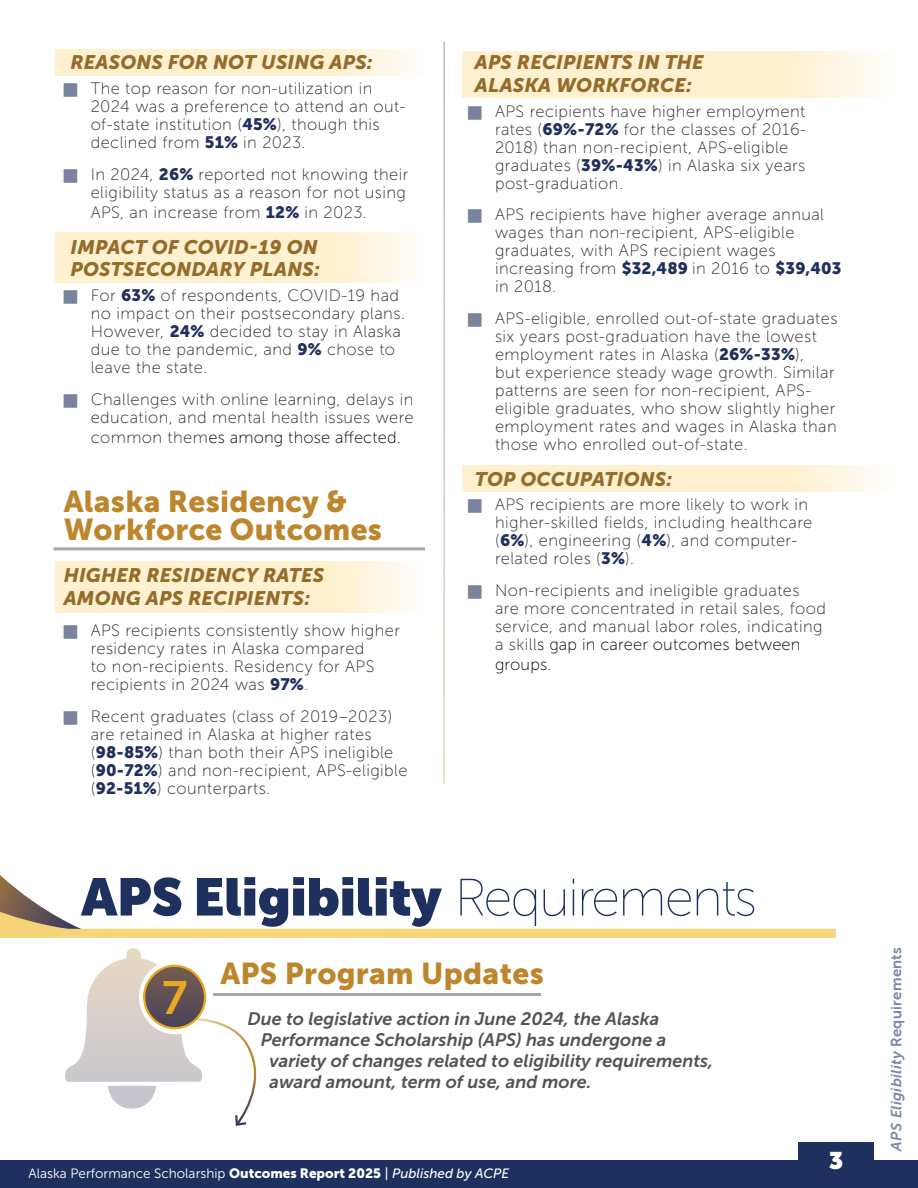
<style>
.page{position:relative;width:918px;height:1188px;background:#fff}
.page>*{position:absolute;margin:0;border:0;box-sizing:border-box;transform-origin:0 0}
.t1{font:900 52.5px "Museo Sans Display";color:#1e305e}
.t2{font:46.5px "Museo Sans 700";color:#e7aa22}
.t3{font:30px/28.5px "Museo Sans 900";letter-spacing:.01em;color:#bd862c}
.t4{font:900 24px "Museo Sans Display";color:#fff}
.t5{font:italic 19.5px/22.5px "Museo Sans 900";letter-spacing:.01em;color:#946c2b}
.t6{font:italic 18px "Museo Sans 700";color:#535353}
.t7{font:16.5px/18px "Museo Sans 100";letter-spacing:.025em;color:#292829}
.t8{font:16.5px "Museo Sans 100";letter-spacing:.01em;color:#000101}
.t9{font:italic 15px "Museo Sans Rounded 700";letter-spacing:.02em;color:#7789a9}
.t10{font:13.5px "Museo Sans 300";color:#fff}
.s1{font-family:"Museo Sans 900";color:#1f305d}
.s2{color:#292829}
.s3{color:#000101}
.s4{font-weight:300}
.s5{font-family:"Museo Sans 900"}
.s6{font-family:"Museo Sans 500";font-style:italic}
.s7{font-style:normal}
</style>
<div class="page">
<div style="left:0;top:1160px;width:918px;height:28px;background:#1e305e"></div>
<div style="left:798px;top:1142px;width:76px;height:41px;background:#1e305e"></div>
<svg style="left:55px;top:49px;width:354px;height:27px;fill:#fff1d0"></svg>
<svg style="left:55px;top:561px;width:352px;height:52px;fill:#fff1d0"></svg>
<svg style="left:55px;top:232px;width:352px;height:51px;fill:#fff1d0"></svg>
<svg style="left:462px;top:465px;width:411px;height:27px;fill:#fff1d0"></svg>
<svg style="left:462px;top:51px;width:411px;height:47px;fill:#fff1d0"></svg>
<hr style="left:54px;top:547px;width:371px;height:3px;background:#4d4e4e">
<svg style="left:65px;top:948px;width:192px;height:178px"></svg>
<hr style="left:213px;top:993px;width:328px;height:3px;background:#4d4e4e">
<svg style="left:0;top:875px;width:87px;height:54px"></svg>
<div style="left:0;top:929px;width:836px;height:9px;background:#f5d377"></div>
<p class="t5" style="left:70px;top:51px;width:304px">REASONS FOR NOT USING APS:</p>
<p class="t7" style="left:91px;top:80px;width:316px">The top reason for non-utilization in 2024 was a preference to attend an out&shy;of-state institution (<span class="s1">45%</span>), though this declined from <span class="s1">51%</span> in 2023.</p>
<p class="t7" style="left:91px;top:165px;width:319px">In 2024, <span class="s1">26%</span> reported not knowing their eligibility status as a reason for not using</p>
<p class="t7" style="left:91px;top:203px;width:277px">APS, an increase from <span class="s1">12%</span> in 2023.</p>
<p class="t5" style="left:70px;top:236px;width:251px">IMPACT OF COVID-19 ON<br>POSTSECONDARY PLANS:</p>
<p class="t7" style="left:91px;top:287px;width:316px">For <span class="s1">63%</span> of respondents, COVID-19 had no impact on their postsecondary plans.<br>However, <span class="s1">24%</span> decided to stay in Alaska due to the pandemic, and <span class="s1">9%</span> chose to leave the state.</p>
<p class="t7" style="left:91px;top:390px;width:325px">Challenges with online learning, delays in education, and mental health issues were</p>
<p class="t8" style="left:91px;top:428px;width:312px"><span class="s2">common them</span>es among those affected.</p>
<h3 class="t3" style="left:64px;top:487px;width:320px">Alaska Residency &amp;<br>Workforce Outcomes</h3>
<p class="t5" style="left:64px;top:564px;width:262px">HIGHER RESIDENCY RATES<br>AMONG APS RECIPIENTS:</p>
<p class="t7" style="left:91px;top:622px;width:311px">APS recipients consistently show higher residency rates in Alaska compared<br>to non-recipients. Residency for APS recipients in 2024 was <span class="s1">97%</span>.</p>
<p class="t7" style="left:91px;top:707px;width:318px">Recent graduates (class of 2019–2023) are retained in Alaska at higher rates (<span class="s1">98-85%</span>) than both their APS ineligible (<span class="s1">90-72%</span>) and non-recipient, APS-eligible (<span class="s1">92-51%</span>) counterparts.</p>
<p class="t5" style="left:475px;top:51px;width:230px">APS RECIPIENTS IN THE<br>ALASKA WORKFORCE:</p>
<p class="t7" style="left:495px;top:102px;width:313px">APS recipients have higher employment rates (<span class="s1">69%-72%</span> for the classes of 2016- 2018) than non-recipient, APS-eligible graduates (<span class="s1">39%-43%</span>) in Alaska six years post-graduation.</p>
<p class="t7" style="left:495px;top:206px;width:348px">APS recipients have higher average annual wages than non-recipient, APS-eligible graduates, with APS recipient wages increasing from <span class="s1">$32,489</span> in 2016 to <span class="s1">$39,403 </span>in 2018.</p>
<p class="t7" style="left:495px;top:309px;width:344px">APS-eligible, enrolled out-of-state graduates six years post-graduation have the lowest employment rates in Alaska (<span class="s1">26%-33%</span>),<br>but experience steady wage growth. Similar patterns are seen for non-recipient, APS&shy;eligible graduates, who show slightly higher employment rates and wages in Alaska than those who enrolled out-of-state.</p>
<p class="t5" style="left:475px;top:467px;width:199px">TOP OCCUPATIONS:</p>
<p class="t7" style="left:495px;top:496px;width:319px">APS recipients are more likely to work in higher-skilled fields, including healthcare (<span class="s1">6%</span>), engineering (<span class="s1">4%</span>), and computer&shy;related roles (<span class="s1">3%</span>).</p>
<p class="t7" style="left:495px;top:581px;width:332px">Non-recipients and ineligible graduates are more concentrated in retail sales, food service, and manual labor roles, indicating a skill<span class="s3">s gap in career outcomes between</span></p>
<p class="t8" style="left:495px;top:656px;width:58px">groups.</p>
<h1 class="t1" style="left:81px;top:867px;width:676px">APS Eligibility <span class="s4">Requirements</span></h1>
<h2 class="t2" style="left:162px;top:972px;width:27px">7</h2>
<h3 class="t3" style="left:220px;top:959px;width:325px">APS Program Updates</h3>
<p class="t6" style="left:248px;top:1009px;width:413px">Due to legislative action in June 2024, the Alaska</p>
<p class="t6" style="left:261px;top:1030px;width:407px">Performance Scholarship (APS) has undergone a</p>
<p class="t6" style="left:270px;top:1051px;width:445px">variety of changes related to eligibility requirements,</p>
<p class="t6" style="left:270px;top:1072px;width:323px">award amount, term of use, and more.</p>
<p class="t10" style="left:28px;top:1166px;width:482px">Alaska Performance Scholarship <span class="s5">Outcomes Report 2025</span> <span class="s6">| Published by ACPE</span></p>
<h3 class="t4" style="left:829px;top:1147px;width:16px">3</h3>
<p class="t9" style="left:888px;top:1151px;width:205px;rotate:-90deg">APS Eligibility <span class="s7">Requirements</span></p>
</div>
